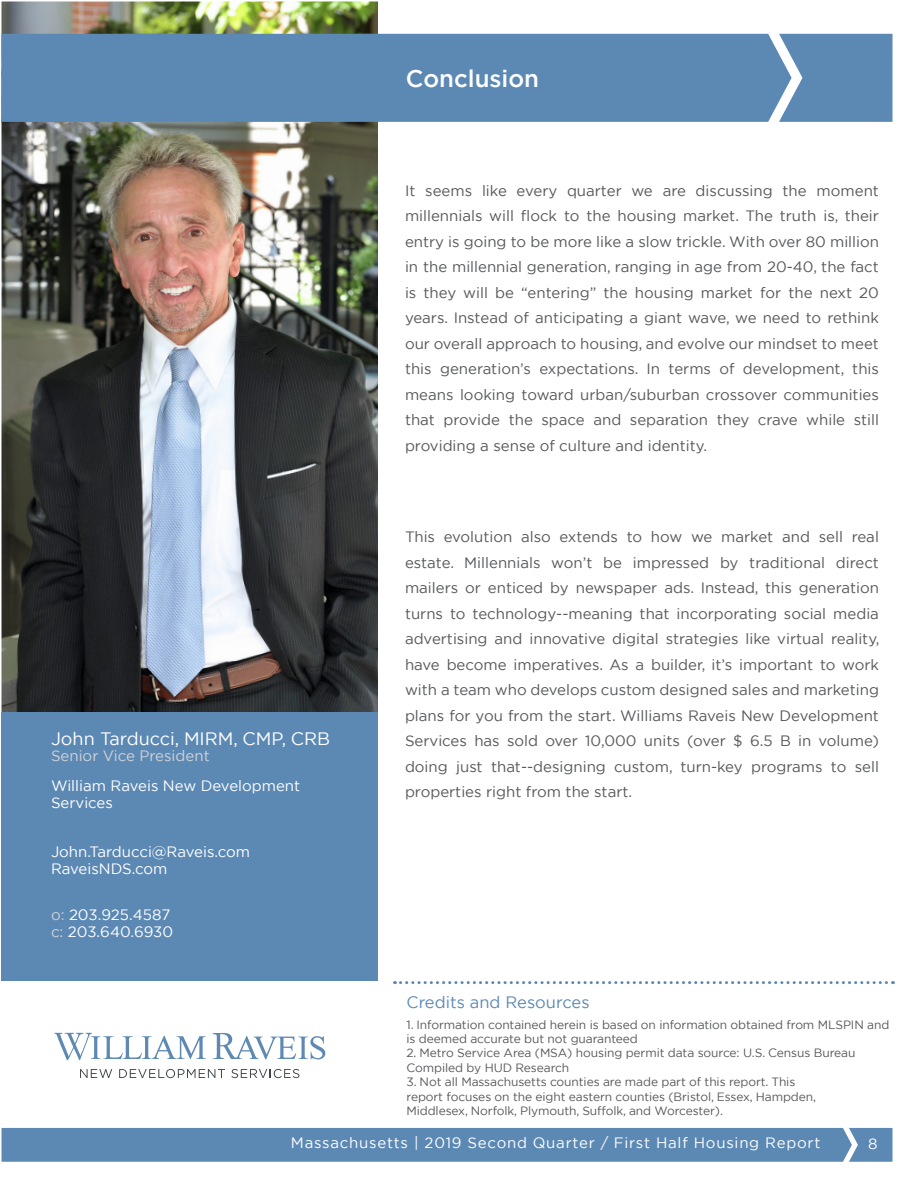
<style>
.page{position:relative;width:918px;height:1188px;background:#fff}
.page>*{position:absolute;margin:0;border:0;box-sizing:border-box;transform-origin:0 0}
.t1{font:500 24px "Gotham";color:#fff}
.t2{font:18px "Gotham";color:#fff}
.t3{font:16.5px "Gotham";color:#5c89b4}
.t4{font:15px/25.5px "Gotham";color:#57585a;text-align:justify}
.t5{font:15px/16.5px "Gotham";color:#fff}
.t6{font:15px "Gotham";letter-spacing:.05em;color:#fff}
.t7{font:15px "Gotham";color:#d1d2d4}
.t8{font:12px/14.4px "Gotham";letter-spacing:-.01em;color:#57585a}
.s1{color:#d1d2d4}
</style>
<div class="page">
<img style="left:1px;top:2px;width:377px;height:710px">
<div style="left:2px;top:712px;width:376px;height:269px;background:#5c89b4"></div>
<div style="left:2px;top:1128px;width:890px;height:34px;background:#5c89b4"></div>
<svg style="left:394px;top:981px;width:499px;height:3px"></svg>
<div style="left:2px;top:34px;width:777px;height:88px;background:#5c89b4"></div>
<svg style="left:779px;top:34px;width:113px;height:88px;background:#6891b9"></svg>
<svg style="left:54px;top:1033px;width:152px;height:27px"></svg>
<svg style="left:213px;top:1033px;width:112px;height:26px"></svg>
<svg style="left:80px;top:1069px;width:32px;height:9px"></svg>
<svg style="left:119px;top:1069px;width:106px;height:9px"></svg>
<svg style="left:231px;top:1069px;width:68px;height:9px"></svg>
<p class="t1" style="left:406px;top:63px;width:135px">Conclusion</p>
<p class="t2" style="left:51px;top:727px;width:281px">John Tarducci, MIRM, CMP, CRB</p>
<p class="t7" style="left:51px;top:746px;width:160px">Senior Vice President</p>
<p class="t5" style="left:51px;top:778px;width:251px">William Raveis New Development<br>Services</p>
<p class="t5" style="left:51px;top:844px;width:201px">John.Tarducci@Raveis.com</p>
<p class="t5" style="left:51px;top:860px;width:118px">RaveisNDS.com</p>
<p class="t5" style="left:51px;top:907px;width:121px"><span class="s1">o:</span> 203.925.4587</p>
<p class="t5" style="left:51px;top:923px;width:124px"><span class="s1">c:</span> 203.640.6930</p>
<p class="t4" style="left:405px;top:178px;width:476px">It seems like every quarter we are discussing the moment millennials will flock to the housing market. The truth is, their entry is going to be more like a slow trickle. With over 80 million in the millennial generation, ranging in age from 20-40, the fact is they will be “entering” the housing market for the next 20 years. Instead of anticipating a giant wave, we need to rethink our overall approach to housing, and evolve our mindset to meet this generation’s expectations. In terms of development, this means looking toward urban/suburban crossover communities that provide the space and separation they crave while still providing a sense of culture and identity.</p>
<p class="t4" style="left:405px;top:524px;width:476px">This evolution also extends to how we market and sell real estate. Millennials won’t be impressed by traditional direct mailers or enticed by newspaper ads. Instead, this generation turns to technology--meaning that incorporating social media advertising and innovative digital strategies like virtual reality, have become imperatives. As a builder, it’s important to work with a team who develops custom designed sales and marketing plans for you from the start. Williams Raveis New Development Services has sold over 10,000 units (over $ 6.5 B in volume) doing just that--designing custom, turn-key programs to sell properties right from the start.</p>
<p class="t3" style="left:406px;top:991px;width:185px">Credits and Resources</p>
<p class="t8" style="left:406px;top:1017px;width:484px">1. Information contained herein is based on information obtained from MLSPIN and is deemed accurate but not guaranteed</p>
<p class="t8" style="left:406px;top:1046px;width:450px">2. Metro Service Area (MSA) housing permit data source: U.S. Census Bureau<br>Compiled by HUD Research</p>
<p class="t8" style="left:406px;top:1075px;width:390px">3. Not all Massachusetts counties are made part of this report. This</p>
<p class="t8" style="left:406px;top:1089px;width:411px">report focuses on the eight eastern counties (Bristol, Essex, Hampden,</p>
<p class="t8" style="left:406px;top:1103px;width:318px">Middlesex, Norfolk, Plymouth, Suffolk, and Worcester).</p>
<p class="t6" style="left:291px;top:1133px;width:531px">Massachusetts | 2019 Second Quarter / First Half Housing Report</p>
<p class="t5" style="left:868px;top:1135px;width:11px">8</p>
</div>
